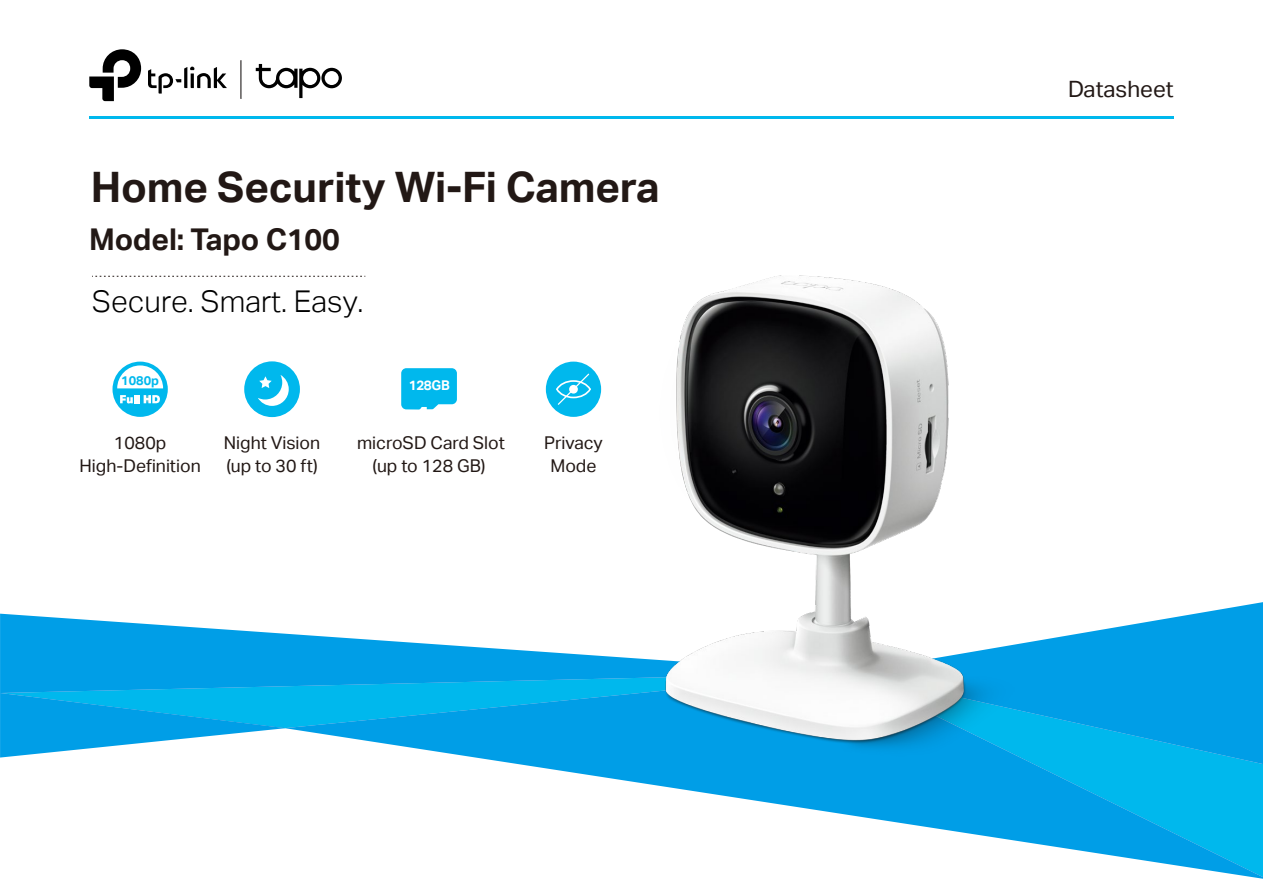
<style>
.page{position:relative;width:1263px;height:893px;background:#fff}
.page>*{position:absolute;margin:0;border:0;box-sizing:border-box;transform-origin:0 0}
.t1{font:42px "TP Link Aktiv Bold";letter-spacing:-.005em;color:#221815}
.t2{font:30px "TP Link Aktiv Light";color:#000}
.t3{font:30px "TP Link Aktiv Bold";letter-spacing:-.005em;color:#221815}
.t4{font:22.5px "TP Link Aktiv Regular";color:#221815}
.t5{font:17.7px/23.5px "TP Link Aktiv Regular";color:#221815;text-align:center}
.t6{font:13.5px "TP Link Aktiv Bold";letter-spacing:-.025em;color:#fff}
.t7{font:12.6px "TP Link Aktiv Bold";color:#00b8ed}
</style>
<div class="page">
<svg style="left:92px;top:276px;width:273px;height:1px"></svg>
<svg style="left:0;top:614px;width:659px;height:144px;fill:#009ee7"></svg>
<svg style="left:285px;top:728px;width:564px;height:87px"></svg>
<svg style="left:0;top:673px;width:659px;height:55px;background:#01a9e9"></svg>
<svg style="left:1014px;top:602px;width:249px;height:71px;fill:#009ee7"></svg>
<svg style="left:849px;top:673px;width:414px;height:206px;fill:#009ee7"></svg>
<img style="left:659px;top:275px;width:355px;height:481px">
<hr style="left:89px;top:117px;width:1085px;height:2px;background:#00b8ed">
<hr style="left:241px;top:60px;width:1px;height:39px;background:#221f1f">
<svg style="left:256px;top:64px;width:86px;height:34px"></svg>
<svg style="left:148px;top:67px;width:79px;height:27px"></svg>
<svg style="left:89px;top:49px;width:52px;height:52px"></svg>
<svg style="left:113px;top:362px;width:55px;height:55px"></svg>
<svg style="left:244px;top:361px;width:56px;height:56px"></svg>
<svg style="left:401px;top:368px;width:56px;height:42px;background:#15beee"></svg>
<div style="left:546px;top:362px;width:55px;height:55px;background:#00b8ed;border-radius:50%"></div>
<svg style="left:556px;top:373px;width:35px;height:32px"></svg>
<h1 class="t1" style="left:91px;top:163px;width:570px">Home Security Wi-Fi Camera</h1>
<h2 class="t3" style="left:89px;top:222px;width:252px">Model: Tapo C100</h2>
<h2 class="t2" style="left:92px;top:285px;width:273px">Secure. Smart. Easy.</h2>
<p class="t7" style="left:121px;top:373px;width:39px">1080p</p>
<p class="t6" style="left:409px;top:378px;width:42px">128GB</p>
<p class="t5" style="left:80px;top:431px;width:123px">1080p<br>High-Definition</p>
<p class="t5" style="left:224px;top:431px;width:98px;text-align:left">Night Vision (up to 30 ft)</p>
<p class="t5" style="left:357px;top:431px;width:149px">microSD Card Slot (up to 128 GB)</p>
<p class="t5" style="left:544px;top:431px;width:60px">Privacy<br>Mode</p>
<p class="t4" style="left:1068px;top:76px;width:107px">Datasheet</p>
</div>
